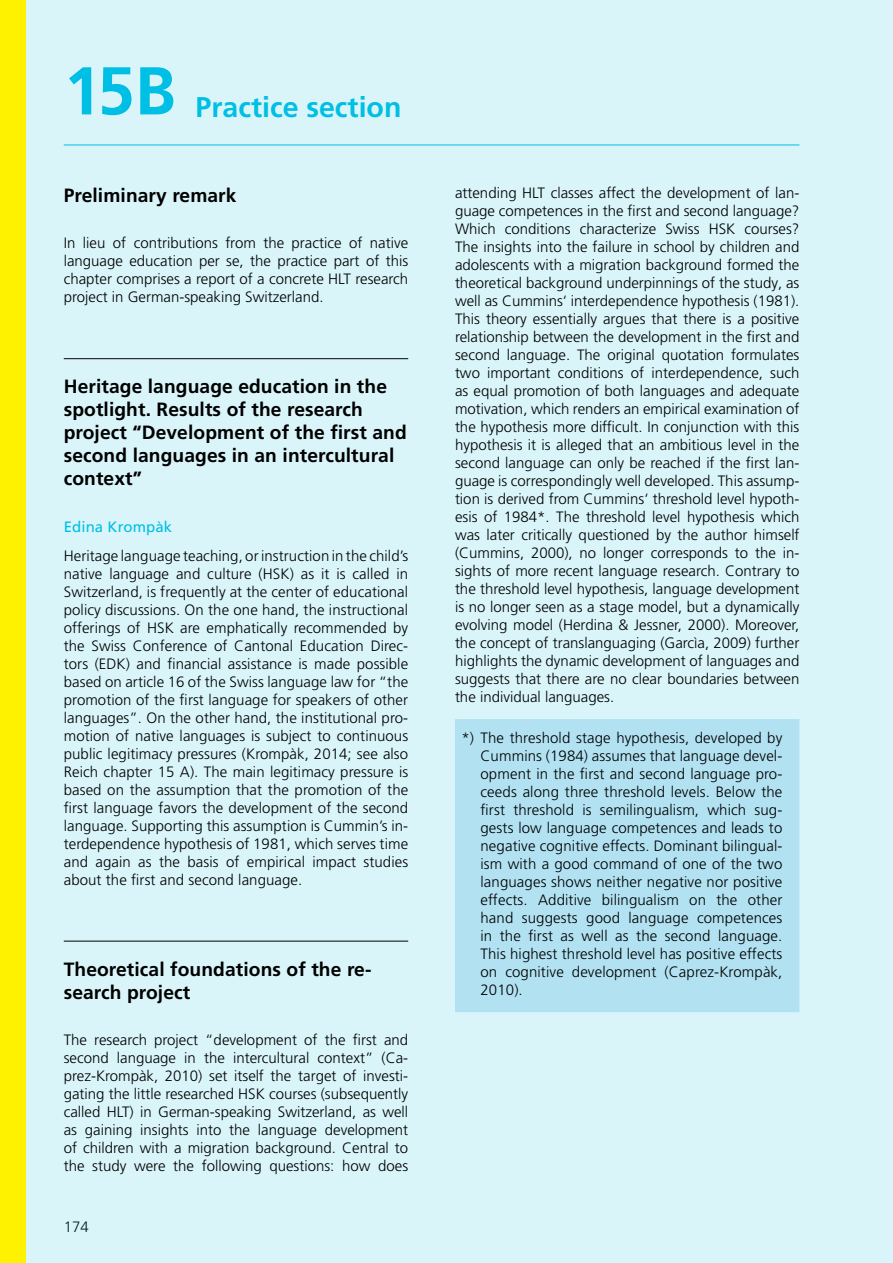
<style>
.page{position:relative;width:893px;height:1263px;background:#d9f5fa}
.page>*{position:absolute;margin:0;border:0;box-sizing:border-box;transform-origin:0 0}
.t1{font:700 67.5px "Frutiger LT Pro";color:#00bfe4}
.t2{font:700 28.5px "Frutiger LT Pro";color:#00bfe4}
.t3{font:700 19.2px/23.1px "Frutiger LT Pro";letter-spacing:.005em;color:#000}
.t4{font:300 15px/18px "Frutiger LT Pro";color:#000;text-align:justify}
.t5{font:15px "Frutiger LT Pro";letter-spacing:.005em;color:#00bfe4}
</style>
<div class="page">
<hr style="left:64px;top:358px;width:344px;height:1px;background:#000">
<hr style="left:64px;top:941px;width:344px;height:1px;background:#000">
<hr style="left:64px;top:145px;width:735px;height:1px;background:#00bfe4">
<div style="left:455px;top:719px;width:344px;height:293px;background:#b2e2f2"></div>
<div style="left:0;top:0;width:26px;height:1263px;background:#fff200"></div>
<h1 class="t1" style="left:64px;top:51px;width:114px">15B</h1>
<h2 class="t2" style="left:196px;top:90px;width:207px">Practice section</h2>
<p class="t3" style="left:64px;top:183px;width:174px">Preliminary remark</p>
<p class="t4" style="left:64px;top:234px;width:346px">In lieu of contributions from the practice of native language education per se, the practice part of this chapter comprises a report of a concrete HLT research project in German-speaking Switzerland.</p>
<p class="t3" style="left:64px;top:375px;width:344px">Heritage language education in the spotlight. Results of the research project “Development of the first and second languages in an intercultural context”</p>
<p class="t5" style="left:64px;top:518px;width:110px">Edina Krompàk</p>
<p class="t4" style="left:64px;top:546px;width:346px">Heritage language teaching, or instruction in the child’s native language and culture (HSK) as it is called in Switzerland, is frequently at the center of educational policy discussions. On the one hand, the instructional offerings of HSK are emphatically recommended by the Swiss Conference of Cantonal Education Direc&shy;tors (EDK) and financial assistance is made possible based on article 16 of the Swiss language law for “the promotion of the first language for speakers of other languages”. On the other hand, the institutional pro&shy;motion of native languages is subject to continuous public legitimacy pressures (Krompàk, 2014; see also Reich chapter 15 A). The main legitimacy pressure is based on the assumption that the promotion of the first language favors the development of the second language. Supporting this assumption is Cummin’s in&shy;terdependence hypothesis of 1981, which serves time and again as the basis of empirical impact studies about the first and second language.</p>
<p class="t3" style="left:64px;top:957px;width:309px">Theoretical foundations of the re&shy;search project</p>
<p class="t4" style="left:64px;top:1031px;width:346px">The research project “development of the first and second language in the intercultural context” (Ca&shy;prez-Krompàk, 2010) set itself the target of investi&shy;gating the little researched HSK courses (subsequently called HLT) in German-speaking Switzerland, as well as gaining insights into the language development of children with a migration background. Central to the study were the following questions: how does</p>
<p class="t4" style="left:64px;top:1217px;width:27px">174</p>
<p class="t4" style="left:455px;top:184px;width:346px">attending HLT classes affect the development of lan&shy;guage competences in the first and second language?<br>Which conditions characterize Swiss HSK courses?<br>The insights into the failure in school by children and adolescents with a migration background formed the theoretical background underpinnings of the study, as well as Cummins‘ interdependence hypothesis (1981).<br>This theory essentially argues that there is a positive relationship between the development in the first and second language. The original quotation formulates two important conditions of interdependence, such as equal promotion of both languages and adequate motivation, which renders an empirical examination of the hypothesis more difficult. In conjunction with this hypothesis it is alleged that an ambitious level in the second language can only be reached if the first lan&shy;guage is correspondingly well developed. This assump&shy;tion is derived from Cummins‘ threshold level hypoth&shy;esis of 1984*. The threshold level hypothesis which was later critically questioned by the author himself (Cummins, 2000), no longer corresponds to the in&shy;sights of more recent language research. Contrary to the threshold level hypothesis, language development is no longer seen as a stage model, but a dynamically evolving model (Herdina &amp; Jessner, 2000). Moreover, the concept of translanguaging (Garcìa, 2009) further highlights the dynamic development of languages and suggests that there are no clear boundaries between the individual languages.</p>
<p class="t4" style="left:480px;top:729px;width:303px;text-indent:-19px">*) The threshold stage hypothesis, developed by Cummins (1984) assumes that language devel&shy;opment in the first and second language pro&shy;ceeds along three threshold levels. Below the first threshold is semilingualism, which sug&shy;gests low language competences and leads to negative cognitive effects. Dominant bilingual&shy;ism with a good command of one of the two languages shows neither negative nor positive effects. Additive bilingualism on the other hand suggests good language competences in the first as well as the second language.<br>This highest threshold level has positive effects on cognitive development (Caprez-Krompàk, 2010).</p>
</div>
